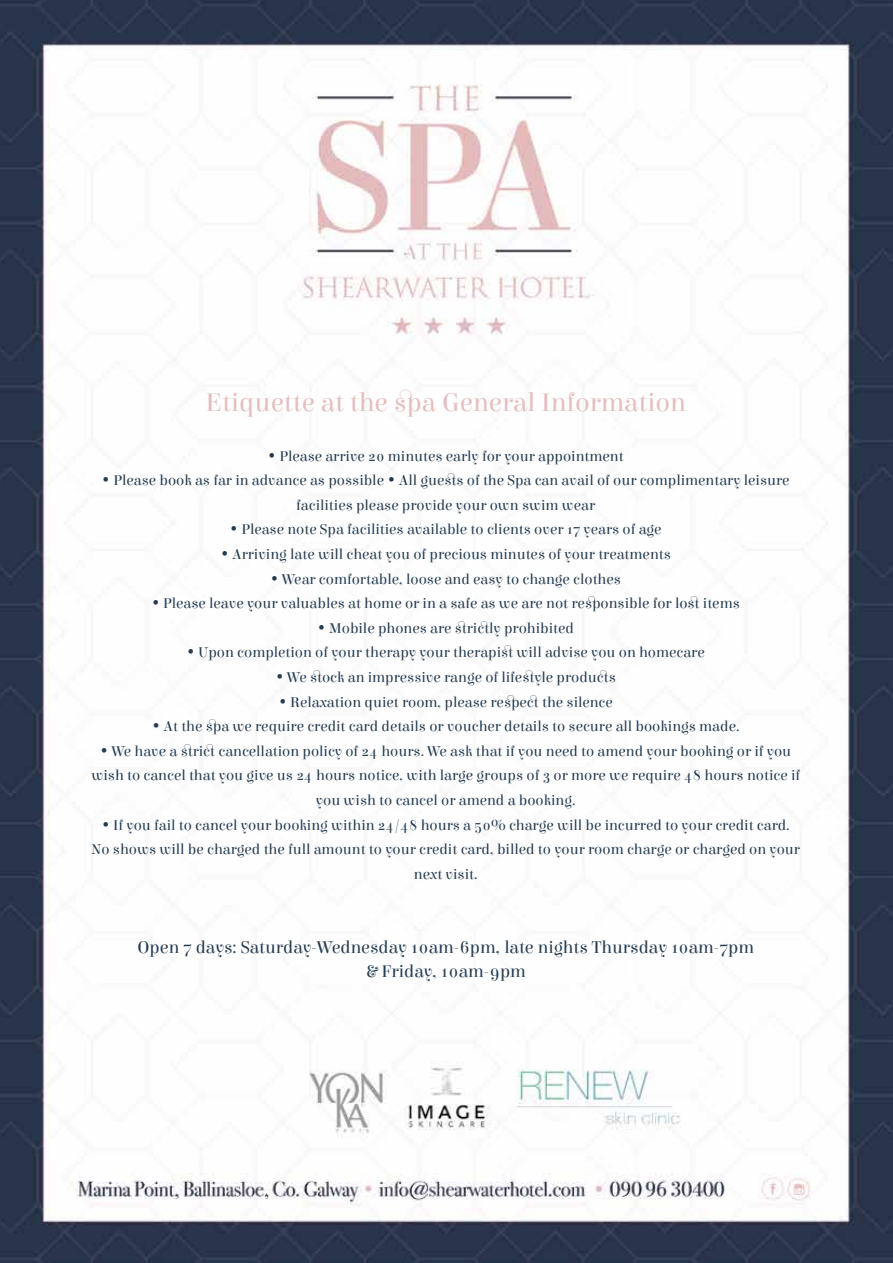
<style>
.page{position:relative;width:893px;height:1263px;background:#fff}
.page>*{position:absolute;margin:0;border:0;box-sizing:border-box;transform-origin:0 0}
.t1{font:27px "Elsie";color:#e4bec0}
.t2{font:18px/24.6px "Elsie";color:#243b50;text-align:center}
.t3{font:15px/24.6px "Elsie";color:#243b50;text-align:center}
</style>
<div class="page">
<img style="left:0;top:0;width:893px;height:1263px">
<h1 class="t1" style="left:206px;top:388px;width:482px">Etiquette at the spa General Information</h1>
<p class="t3" style="left:268px;top:443px;width:357px">• Please arrive 20 minutes early for your appointment</p>
<p class="t3" style="left:102px;top:468px;width:689px">• Please book as far in advance as possible • All guests of the Spa can avail of our complimentary leisure facilities please provide your own swim wear</p>
<p class="t3" style="left:230px;top:517px;width:433px">• Please note Spa facilities available to clients over 17 years of age</p>
<p class="t3" style="left:221px;top:542px;width:452px">• Arriving late will cheat you of precious minutes of your treatments</p>
<p class="t3" style="left:271px;top:566px;width:352px">• Wear comfortable, loose and easy to change clothes</p>
<p class="t3" style="left:152px;top:591px;width:590px">• Please leave your valuables at home or in a safe as we are not responsible for lost items</p>
<p class="t3" style="left:318px;top:616px;width:258px">• Mobile phones are strictly prohibited</p>
<p class="t3" style="left:187px;top:640px;width:519px">• Upon completion of your therapy your therapist will advise you on homecare</p>
<p class="t3" style="left:276px;top:665px;width:342px">• We stock an impressive range of lifestyle products</p>
<p class="t3" style="left:279px;top:689px;width:336px">• Relaxation quiet room, please respect the silence</p>
<p class="t3" style="left:152px;top:714px;width:589px">• At the spa we require credit card details or voucher details to secure all bookings made.</p>
<p class="t3" style="left:91px;top:739px;width:710px">• We have a strict cancellation policy of 24 hours. We ask that if you need to amend your booking or if you wish to cancel that you give us 24 hours notice, with large groups of 3 or more we require 48 hours notice if you wish to cancel or amend a booking.</p>
<p class="t3" style="left:92px;top:812px;width:710px">• If you fail to cancel your booking within 24/48 hours a 50% charge will be incurred to your credit card.<br>No shows will be charged the full amount to your credit card, billed to your room charge or charged on your next visit.</p>
<p class="t2" style="left:138px;top:935px;width:618px">Open 7 days: Saturday-Wednesday 10am-6pm, late nights Thursday 10am-7pm &amp; Friday, 10am-9pm</p>
</div>
